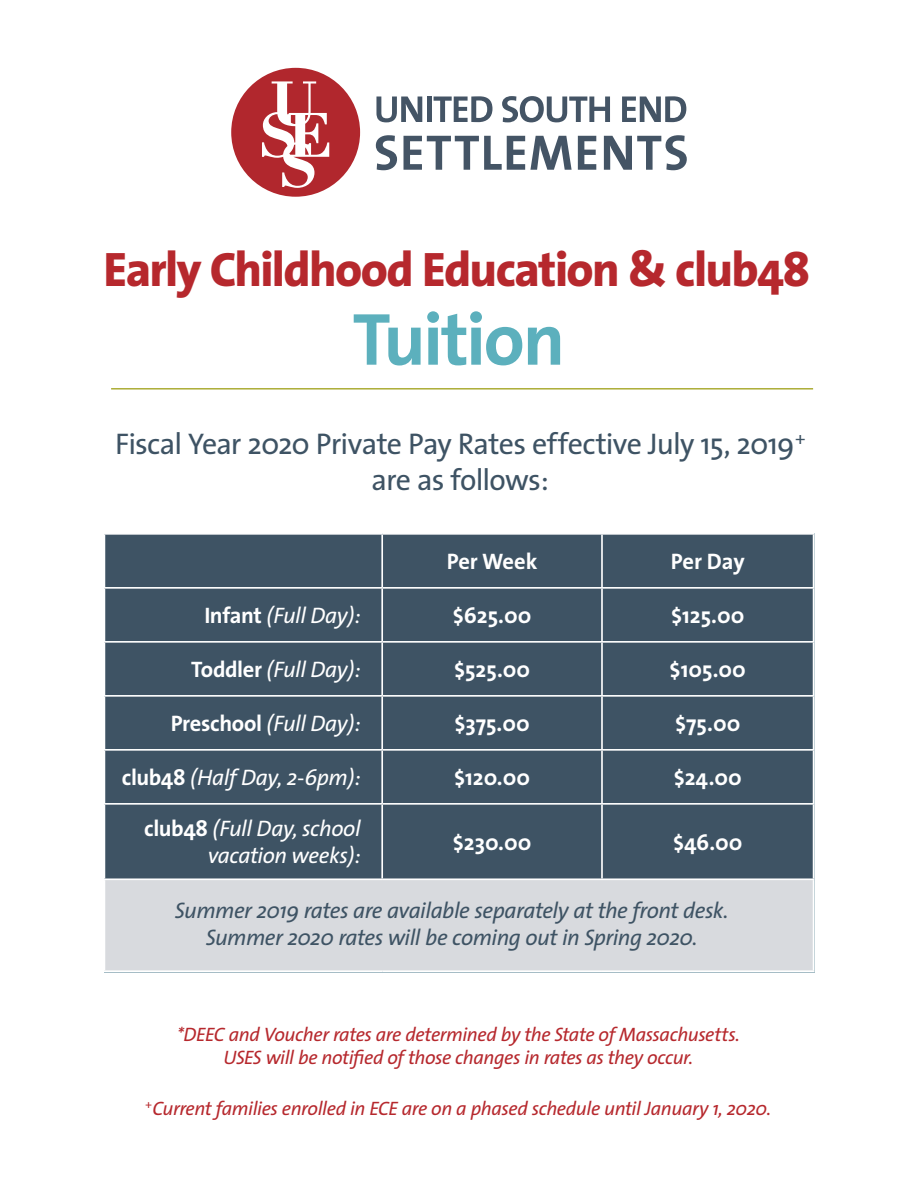
<style>
.page{position:relative;width:918px;height:1188px;background:#fff}
.page>*{position:absolute;margin:0;border:0;box-sizing:border-box;transform-origin:0 0}
.t1{font:700 74.55px "The Sans";letter-spacing:-.035em;color:#5cb0bd}
.t2{font:800 48.75px "The Sans";letter-spacing:-.035em;color:#b6282d}
.t3{font:30px/36px "The Sans";letter-spacing:-.025em;color:#3e5364;text-align:center}
.t4{font:italic 22.5px/27px "The Sans";letter-spacing:-.02em;color:#fff;text-align:right}
.t5{font:italic 22.5px/27px "The Sans";letter-spacing:-.025em;color:#3e5364;text-align:center}
.t6{font:700 22.5px "The Sans";color:#fff}
.t7{font:italic 19.5px/23.4px "The Sans";letter-spacing:-.02em;color:#b6282d;text-align:center}
.s1{font-weight:700;font-style:normal}
</style>
<div class="page">
<hr style="left:111px;top:388px;width:702px;height:2px;background:#acad36">
<div style="left:105px;top:535px;width:708px;height:343px;background:#3e5364"></div>
<div style="left:104px;top:879px;width:710px;height:92px;background:#d8dade"></div>
<hr style="left:381px;top:535px;width:2px;height:52px;background:#fff">
<hr style="left:601px;top:535px;width:2px;height:52px;background:#fff">
<hr style="left:104px;top:587px;width:278px;height:2px;background:#fff">
<hr style="left:382px;top:587px;width:220px;height:2px;background:#fff">
<hr style="left:381px;top:589px;width:2px;height:52px;background:#fff">
<hr style="left:602px;top:587px;width:212px;height:2px;background:#fff">
<hr style="left:601px;top:589px;width:2px;height:52px;background:#fff">
<hr style="left:104px;top:641px;width:278px;height:2px;background:#fff">
<hr style="left:382px;top:641px;width:220px;height:2px;background:#fff">
<hr style="left:381px;top:643px;width:2px;height:52px;background:#fff">
<hr style="left:602px;top:641px;width:212px;height:2px;background:#fff">
<hr style="left:601px;top:643px;width:2px;height:52px;background:#fff">
<hr style="left:104px;top:695px;width:278px;height:2px;background:#fff">
<hr style="left:382px;top:695px;width:220px;height:2px;background:#fff">
<hr style="left:381px;top:697px;width:2px;height:52px;background:#fff">
<hr style="left:602px;top:695px;width:212px;height:2px;background:#fff">
<hr style="left:601px;top:697px;width:2px;height:52px;background:#fff">
<hr style="left:104px;top:749px;width:278px;height:2px;background:#fff">
<hr style="left:382px;top:749px;width:220px;height:2px;background:#fff">
<hr style="left:381px;top:751px;width:2px;height:52px;background:#fff">
<hr style="left:602px;top:749px;width:212px;height:2px;background:#fff">
<hr style="left:601px;top:751px;width:2px;height:52px;background:#fff">
<hr style="left:104px;top:803px;width:278px;height:2px;background:#fff">
<hr style="left:382px;top:803px;width:220px;height:2px;background:#fff">
<hr style="left:381px;top:805px;width:2px;height:73px;background:#fff">
<hr style="left:602px;top:803px;width:212px;height:2px;background:#fff">
<hr style="left:601px;top:805px;width:2px;height:73px;background:#fff">
<hr style="left:104px;top:878px;width:278px;height:2px;background:#fff">
<hr style="left:104px;top:880px;width:1px;height:90px;background:#fff">
<hr style="left:382px;top:878px;width:220px;height:2px;background:#fff">
<hr style="left:602px;top:878px;width:212px;height:2px;background:#fff">
<hr style="left:813px;top:880px;width:1px;height:90px;background:#fff">
<hr style="left:104px;top:970px;width:278px;height:2px;background:#fff">
<hr style="left:382px;top:970px;width:220px;height:2px;background:#fff">
<hr style="left:602px;top:970px;width:212px;height:2px;background:#fff">
<svg style="left:231px;top:68px;width:129px;height:129px"></svg>
<svg style="left:376px;top:97px;width:46px;height:25px"></svg>
<div style="left:427px;top:97px;width:5px;height:25px;background:#445465"></div>
<svg style="left:434px;top:96px;width:58px;height:26px"></svg>
<svg style="left:502px;top:96px;width:108px;height:26px"></svg>
<svg style="left:622px;top:96px;width:64px;height:26px"></svg>
<svg style="left:376px;top:135px;width:21px;height:35px"></svg>
<svg style="left:404px;top:136px;width:168px;height:34px"></svg>
<svg style="left:578px;top:136px;width:18px;height:34px"></svg>
<svg style="left:604px;top:135px;width:83px;height:35px"></svg>
<p class="t2" style="left:104px;top:229px;width:708px">Early Childhood Education &amp; club48</p>
<p class="t1" style="left:353px;top:277px;width:214px">Tuition</p>
<p class="t3" style="left:115px;top:425px;width:692px">Fiscal Year 2020 Private Pay Rates effective July 15, 2019<sup>+ </sup>are as follows:</p>
<p class="t6" style="left:447px;top:543px;width:92px">Per Week</p>
<p class="t6" style="left:671px;top:543px;width:75px">Per Day</p>
<p class="t4" style="left:204px;top:601px;width:158px"><span class="s1">Infant</span> (Full Day):</p>
<p class="t6" style="left:453px;top:597px;width:80px">$625.00</p>
<p class="t6" style="left:671px;top:597px;width:75px">$125.00</p>
<p class="t4" style="left:191px;top:655px;width:171px"><span class="s1">Toddler</span> (Full Day):</p>
<p class="t6" style="left:454px;top:651px;width:78px">$525.00</p>
<p class="t6" style="left:670px;top:651px;width:78px">$105.00</p>
<p class="t4" style="left:171px;top:709px;width:191px"><span class="s1">Preschool</span> (Full Day):</p>
<p class="t6" style="left:454px;top:705px;width:77px">$375.00</p>
<p class="t6" style="left:675px;top:705px;width:67px">$75.00</p>
<p class="t4" style="left:122px;top:763px;width:240px"><span class="s1">club48</span> (Half Day, 2-6pm):</p>
<p class="t6" style="left:454px;top:759px;width:77px">$120.00</p>
<p class="t6" style="left:674px;top:759px;width:70px">$24.00</p>
<p class="t4" style="left:144px;top:815px;width:218px"><span class="s1">club48</span> (Full Day, school vacation weeks):</p>
<p class="t6" style="left:453px;top:823px;width:80px">$230.00</p>
<p class="t6" style="left:673px;top:823px;width:71px">$46.00</p>
<p class="t5" style="left:175px;top:897px;width:555px">Summer 2019 rates are available separately at the front desk.<br>Summer 2020 rates will be coming out in Spring 2020.</p>
<p class="t7" style="left:177px;top:1022px;width:565px">*DEEC and Voucher rates are determined by the State of Massachusetts.<br>USES will be notified of those changes in rates as they occur.</p>
<p class="t7" style="left:146px;top:1096px;width:627px"><sup>+</sup>Current families enrolled in ECE are on a phased schedule until January 1, 2020.</p>
</div>
